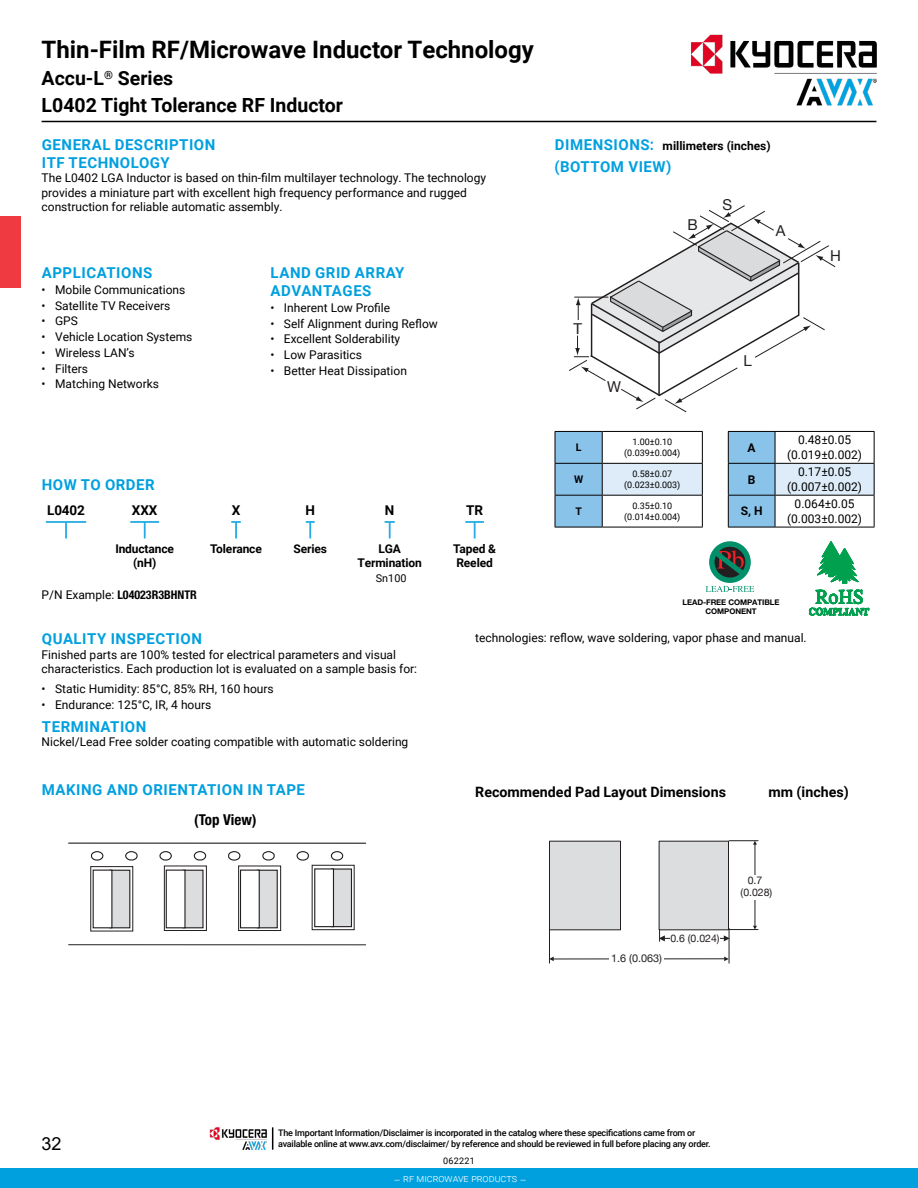
<style>
.page{position:relative;width:918px;height:1188px;background:#fff}
.page>*{position:absolute;margin:0;border:0;box-sizing:border-box;transform-origin:0 0}
.t1{font:700 24px "Roboto";color:#000}
.t2{font:700 19.5px "Roboto";color:#000}
.t3{font:18px "Arial";color:#000}
.t4{font:700 15px/18px "Roboto";letter-spacing:.035em;color:#00a0df}
.t5{font:700 condensed 15px "Helvetica Neue LT Std";color:#000}
.t6{font:15px "Helvetica Neue";color:#231f20}
.t7{font:700 14.25px "Roboto";color:#000}
.t8{font:700 13.5px "Roboto";letter-spacing:-.01em;color:#000}
.t9{font:12px/14.4px "Roboto";color:#000;text-align:center}
.t10{font:700 12px/14.4px "Roboto";letter-spacing:-.01em;color:#000;text-align:center}
.t11{font:700 condensed 12px "Helvetica Neue LT Std";color:#000}
.t12{font:10.8px "Helvetica Neue";color:#231f20}
.t13{font:10.8px "Roboto";color:#000}
.t14{font:300 10.5px "Roboto";color:#fff}
.t15{font:10.5px/12px "Helvetica Neue";color:#231f20;text-align:center}
.t16{font:700 10.5px "Roboto";color:#000}
.t17{font:500 9px/10.8px "Roboto";letter-spacing:-.025em;color:#000}
.t18{font:9px/10.8px "Roboto";color:#000;text-align:center}
.t19{font:700 7.8px/8.6px "Helvetica Neue LT Std";letter-spacing:-.01em;color:#000;text-align:center}
.s1{font-size:15px;color:#00a0df}
.s2{font-family:"Roboto";font-weight:400;font-stretch:normal}
</style>
<div class="page">
<hr style="left:42px;top:121px;width:834px;height:1px;background:#000">
<div style="left:0;top:216px;width:21px;height:72px;background:#ef3a41"></div>
<svg style="left:555px;top:205px;width:320px;height:411px"></svg>
<hr style="left:46px;top:521px;width:40px;height:2px;background:#25ace3">
<svg style="left:65px;top:523px;width:2px;height:15px"></svg>
<hr style="left:130px;top:521px;width:29px;height:2px;background:#25ace3">
<svg style="left:144px;top:522px;width:2px;height:16px"></svg>
<svg style="left:231px;top:521px;width:10px;height:17px"></svg>
<svg style="left:306px;top:521px;width:9px;height:17px"></svg>
<svg style="left:385px;top:521px;width:10px;height:17px"></svg>
<svg style="left:465px;top:521px;width:19px;height:17px"></svg>
<hr style="left:69px;top:843px;width:297px;height:1px;background:#231f20">
<hr style="left:69px;top:944px;width:297px;height:1px;background:#231f20">
<svg style="left:90px;top:851px;width:265px;height:81px"></svg>
<div style="left:183px;top:870px;width:20px;height:58px;background:#dcddde"></div>
<div style="left:183px;top:870px;width:21px;height:58px;border:1px solid #231f20"></div>
<div style="left:166px;top:870px;width:19px;height:58px;background:#fff"></div>
<div style="left:166px;top:870px;width:20px;height:58px;border:1px solid #231f20"></div>
<div style="left:257px;top:870px;width:20px;height:58px;background:#dcddde"></div>
<div style="left:257px;top:870px;width:21px;height:58px;border:1px solid #231f20"></div>
<div style="left:241px;top:870px;width:18px;height:58px;background:#fff"></div>
<div style="left:240px;top:870px;width:20px;height:58px;border:1px solid #231f20"></div>
<div style="left:332px;top:869px;width:19px;height:58px;background:#dcddde"></div>
<div style="left:331px;top:868px;width:21px;height:59px;border:1px solid #231f20"></div>
<div style="left:315px;top:869px;width:18px;height:58px;background:#fff"></div>
<div style="left:314px;top:868px;width:20px;height:59px;border:1px solid #231f20"></div>
<div style="left:549px;top:841px;width:72px;height:89px;background:#dcddde"></div>
<div style="left:549px;top:841px;width:72px;height:89px;border:1px solid #231f20"></div>
<hr style="left:664px;top:938px;width:60px;height:1px;background:#231f20">
<hr style="left:549px;top:928px;width:1px;height:35px;background:#231f20">
<hr style="left:729px;top:928px;width:1px;height:35px;background:#231f20">
<hr style="left:553px;top:959px;width:171px;height:1px;background:#231f20">
<svg style="left:724px;top:957px;width:5px;height:4px"></svg>
<svg style="left:550px;top:957px;width:4px;height:4px"></svg>
<hr style="left:755px;top:844px;width:1px;height:82px;background:#231f20">
<svg style="left:729px;top:840px;width:29px;height:5px"></svg>
<svg style="left:724px;top:926px;width:34px;height:15px"></svg>
<svg style="left:659px;top:930px;width:6px;height:11px"></svg>
<div style="left:659px;top:841px;width:70px;height:89px;background:#dcddde"></div>
<div style="left:742px;top:875px;width:29px;height:25px;background:#fff"></div>
<div style="left:610px;top:952px;width:54px;height:13px;background:#fff"></div>
<div style="left:670px;top:933px;width:50px;height:12px;background:#fff"></div>
<img style="left:210px;top:1127px;width:57px;height:23px">
<svg style="left:272px;top:1127px;width:1px;height:23px"></svg>
<img style="left:669px;top:34px;width:208px;height:87px">
<div style="left:0;top:1169px;width:918px;height:19px;background:#00a0df"></div>
<h1 class="t1" style="left:42px;top:33px;width:494px">Thin-Film RF/Microwave Inductor Technology</h1>
<h2 class="t2" style="left:42px;top:92px;width:303px">L0402 Tight Tolerance RF Inductor</h2>
<h2 class="t2" style="left:42px;top:65px;width:133px">Accu-L<sup>®</sup> Series</h2>
<p class="t4" style="left:42px;top:135px;width:175px">GENERAL DESCRIPTION<br>ITF TECHNOLOGY</p>
<p class="t9" style="left:42px;top:170px;width:446px;text-align:left">The L0402 LGA Inductor is based on thin-film multilayer technology. The technology provides a miniature part with excellent high frequency performance and rugged construction for reliable automatic assembly.</p>
<p class="t4" style="left:42px;top:263px;width:112px">APPLICATIONS</p>
<p class="t9" style="left:42px;top:282px;width:145px">• Mobile Communications</p>
<p class="t9" style="left:42px;top:298px;width:130px">• Satellite TV Receivers</p>
<p class="t9" style="left:42px;top:314px;width:38px">• GPS</p>
<p class="t9" style="left:42px;top:329px;width:152px">• Vehicle Location Systems</p>
<p class="t9" style="left:42px;top:345px;width:94px">• Wireless LAN’s</p>
<p class="t9" style="left:42px;top:361px;width:48px">• Filters</p>
<p class="t9" style="left:42px;top:377px;width:119px">• Matching Networks</p>
<p class="t4" style="left:271px;top:263px;width:135px">LAND GRID ARRAY<br>ADVANTAGES</p>
<p class="t9" style="left:270px;top:300px;width:121px">• Inherent Low Profile</p>
<p class="t9" style="left:270px;top:316px;width:169px">• Self Alignment during Reflow</p>
<p class="t9" style="left:270px;top:332px;width:131px">• Excellent Solderability</p>
<p class="t9" style="left:270px;top:347px;width:93px">• Low Parasitics</p>
<p class="t9" style="left:270px;top:363px;width:138px">• Better Heat Dissipation</p>
<p class="t4" style="left:42px;top:475px;width:114px">HOW TO ORDER</p>
<p class="t8" style="left:47px;top:501px;width:39px">L0402</p>
<p class="t8" style="left:132px;top:501px;width:27px">XXX</p>
<p class="t10" style="left:115px;top:541px;width:60px">Inductance (nH)</p>
<p class="t8" style="left:232px;top:501px;width:10px">X</p>
<p class="t10" style="left:210px;top:541px;width:53px">Tolerance</p>
<p class="t8" style="left:305px;top:501px;width:11px">H</p>
<p class="t10" style="left:294px;top:541px;width:35px">Series</p>
<p class="t8" style="left:385px;top:501px;width:11px">N</p>
<p class="t10" style="left:357px;top:541px;width:66px">LGA<br>Termination</p>
<p class="t13" style="left:376px;top:570px;width:32px">Sn100</p>
<p class="t8" style="left:466px;top:501px;width:18px">TR</p>
<p class="t10" style="left:453px;top:541px;width:44px;text-align:left">Taped &amp;<br>Reeled</p>
<p class="t10" style="left:555px;top:138px;width:217px"><span class="s1">DIMENSIONS:</span> millimeters (inches)</p>
<p class="t4" style="left:555px;top:158px;width:118px">(BOTTOM VIEW)</p>
<p class="t6" style="left:688px;top:216px;width:12px">B</p>
<p class="t6" style="left:574px;top:320px;width:10px">T</p>
<p class="t6" style="left:607px;top:378px;width:15px">W</p>
<p class="t16" style="left:576px;top:440px;width:7px">L</p>
<p class="t18" style="left:624px;top:436px;width:58px">1.00±0.10 (0.039±0.004)</p>
<p class="t16" style="left:574px;top:472px;width:11px">W</p>
<p class="t18" style="left:624px;top:468px;width:58px">0.58±0.07 (0.023±0.003)</p>
<p class="t16" style="left:576px;top:504px;width:8px">T</p>
<p class="t18" style="left:624px;top:500px;width:58px">0.35±0.10 (0.014±0.004)</p>
<p class="t6" style="left:722px;top:196px;width:11px">S</p>
<p class="t6" style="left:776px;top:222px;width:11px">A</p>
<p class="t6" style="left:830px;top:246px;width:12px">H</p>
<p class="t6" style="left:744px;top:352px;width:10px">L</p>
<p class="t10" style="left:748px;top:440px;width:10px">A</p>
<p class="t9" style="left:787px;top:433px;width:76px">0.48±0.05 (0.019±0.002)</p>
<p class="t10" style="left:748px;top:472px;width:9px">B</p>
<p class="t9" style="left:787px;top:464px;width:76px">0.17±0.05 (0.007±0.002)</p>
<p class="t10" style="left:741px;top:503px;width:23px">S, H</p>
<p class="t9" style="left:787px;top:496px;width:76px">0.064±0.05 (0.003±0.002)</p>
<p class="t11" style="left:42px;top:588px;width:157px"><span class="s2">P/N Example:</span> L04023R3BHNTR</p>
<p class="t4" style="left:42px;top:629px;width:162px">QUALITY INSPECTION</p>
<p class="t9" style="left:42px;top:647px;width:377px;text-align:left">Finished parts are 100% tested for electrical parameters and visual characteristics. Each production lot is evaluated on a sample basis for:</p>
<p class="t9" style="left:42px;top:681px;width:234px">• Static Humidity: 85°C, 85% RH, 160 hours</p>
<p class="t9" style="left:42px;top:697px;width:171px">• Endurance: 125°C, IR, 4 hours</p>
<p class="t4" style="left:42px;top:717px;width:106px">TERMINATION</p>
<p class="t9" style="left:42px;top:734px;width:368px">Nickel/Lead Free solder coating compatible with automatic soldering</p>
<p class="t4" style="left:42px;top:780px;width:265px">MAKING AND ORIENTATION IN TAPE</p>
<p class="t5" style="left:194px;top:810px;width:64px">(Top View)</p>
<p class="t19" style="left:683px;top:598px;width:98px">LEAD-FREE COMPATIBLE<br>COMPONENT</p>
<p class="t9" style="left:475px;top:630px;width:333px">technologies: reflow, wave soldering, vapor phase and manual.</p>
<p class="t7" style="left:475px;top:782px;width:252px">Recommended Pad Layout Dimensions</p>
<p class="t7" style="left:768px;top:782px;width:82px">mm (inches)</p>
<p class="t12" style="left:611px;top:952px;width:52px">1.6 (0.063)</p>
<p class="t15" style="left:670px;top:932px;width:51px">0.6 (0.024)</p>
<p class="t15" style="left:741px;top:874px;width:33px">0.7 (0.028)</p>
<h3 class="t3" style="left:42px;top:1131px;width:22px">32</h3>
<p class="t17" style="left:278px;top:1127px;width:434px">The Important Information/Disclaimer is incorporated in the catalog where these specifications came from or available online at www.avx.com/disclaimer/ by reference and should be reviewed in full before placing any order.</p>
<p class="t14" style="left:394px;top:1171px;width:134px">– rf microwave products –</p>
<p class="t18" style="left:443px;top:1155px;width:33px">062221</p>
</div>
